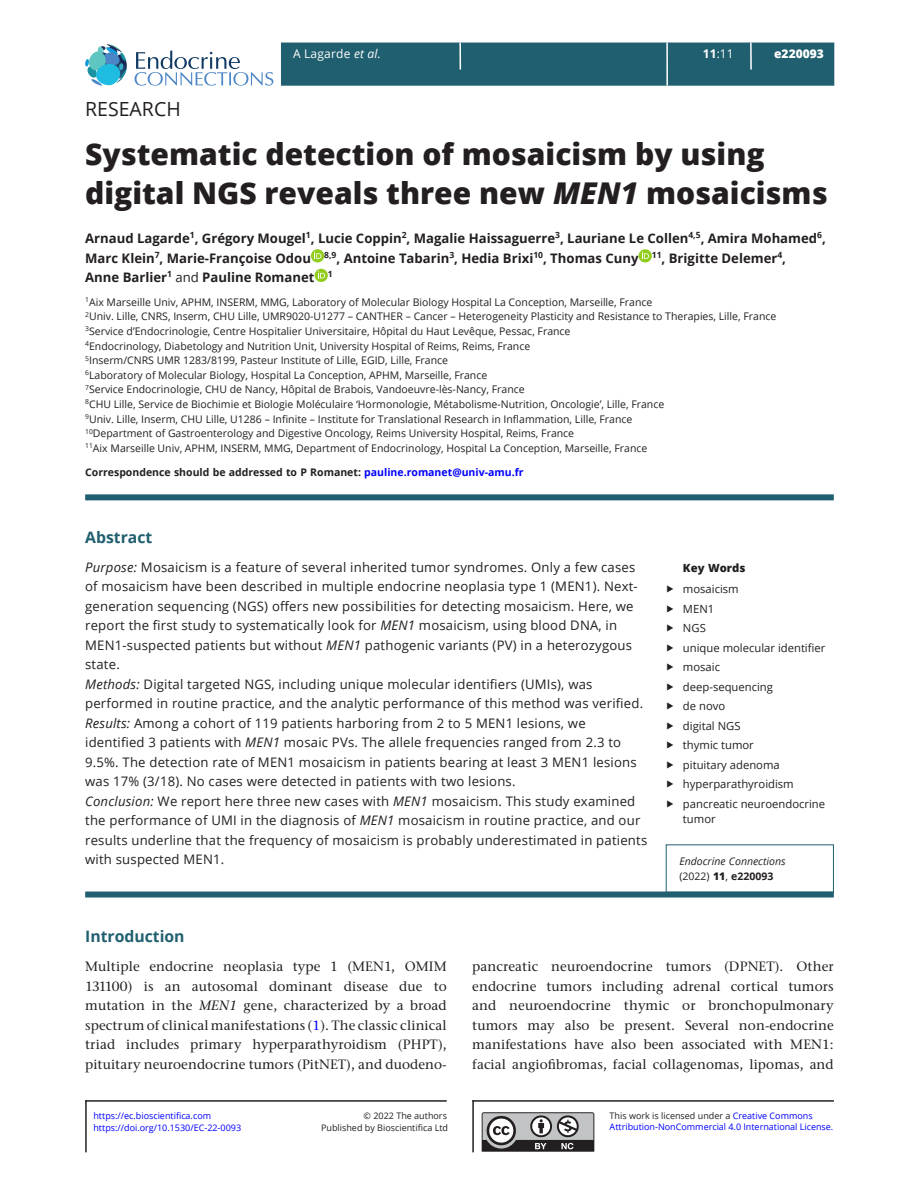
<style>
.page{position:relative;width:919px;height:1187px;background:#fff}
.page>*{position:absolute;margin:0;border:0;box-sizing:border-box;transform-origin:0 0}
.CT{font:800 30px/39px "Open Sans";color:#231f20}
.AT{font:19.5px "Open Sans";color:#231f20}
.H1_Rule{font:700 15.75px "Open Sans";color:#205f6f}
.ABS_H{font:700 15.75px "Open Sans";color:#205f6f}
.TXT{font:500 13.5px/19.5px "Stone Serif ITC Pro";letter-spacing:.005em;color:#231f20;text-align:justify}
.ABS_TXT{font:13.2px/19.5px "Open Sans";letter-spacing:.015em;color:#231f20}
.ABS_TXT_L{font:13.2px/19.5px "Open Sans";letter-spacing:.015em;color:#231f20}
.AU{font:700 13.2px/19.5px "Open Sans";color:#231f20}
.t1{font:12px "Open Sans";letter-spacing:.015em;color:#fff}
.t2{font:800 12px "Open Sans";color:#fff}
.t3{font:11.25px/15px "Open Sans";color:#231f20}
.Keywords_Head{font:800 11.25px "Open Sans";color:#231f20}
.Address{font:10.5px "Open Sans";color:#231f20}
.Corres{font:700 10.5px "Open Sans";color:#231f20}
.Corres-2{font:italic 10.5px "Open Sans";color:#231f20}
.Corres-3{font:10.5px "Open Sans";color:#231f20}
.t4{font:9px "Open Sans";color:#00f}
.t5{font:9px/11.6px "Open Sans";color:#231f20;text-align:right}
.s1{font-style:italic}
.s2{font-weight:700}
.s3{font-weight:400}
.s4{color:#00f}
.s5{font-weight:800}
</style>
<div class="page">
<div style="left:281px;top:43px;width:553px;height:43px;background:#205f6f;border:2px solid #205f6f"></div>
<svg style="left:750px;top:43px;width:1px;height:27px"></svg>
<hr style="left:666px;top:43px;width:2px;height:43px;background:#fff">
<hr style="left:459px;top:43px;width:2px;height:27px;background:#fff">
<svg style="left:134px;top:51px;width:139px;height:35px"></svg>
<svg style="left:85px;top:44px;width:42px;height:42px"></svg>
<svg style="left:311px;top:249px;width:13px;height:13px"></svg>
<svg style="left:314px;top:252px;width:7px;height:7px"></svg>
<svg style="left:638px;top:249px;width:13px;height:13px"></svg>
<svg style="left:641px;top:252px;width:8px;height:7px"></svg>
<svg style="left:314px;top:269px;width:14px;height:13px"></svg>
<svg style="left:318px;top:271px;width:7px;height:7px"></svg>
<div style="left:85px;top:494px;width:748px;height:6px;background:#205f6f"></div>
<div style="left:85px;top:891px;width:748px;height:6px;background:#205f6f"></div>
<svg style="left:481px;top:1112px;width:113px;height:39px;background:#8c8b8c"></svg>
<hr style="left:472px;top:1100px;width:361px;height:1px;background:#231f20">
<hr style="left:472px;top:1100px;width:2px;height:52px;background:#231f20">
<hr style="left:85px;top:1100px;width:361px;height:1px;background:#231f20">
<hr style="left:85px;top:1100px;width:2px;height:52px;background:#231f20">
<p class="t1" style="left:293px;top:46px;width:89px">A Lagarde <span class="s1">et al.</span></p>
<p class="t1" style="left:703px;top:46px;width:32px"><span class="s2">11</span>:11</p>
<p class="t2" style="left:774px;top:45px;width:51px">e220093</p>
<p class="AT" style="left:85px;top:96px;width:97px">RESEARCH</p>
<p class="CT" style="left:85px;top:133px;width:744px">Systematic detection of mosaicism by using digital NGS reveals three new <span class="s1">MEN1</span> mosaicisms</p>
<p class="AU" style="left:85px;top:228px;width:742px">Arnaud Lagarde<sup>1</sup>, Grégory Mougel<sup>1</sup>, Lucie Coppin<sup>2</sup>, Magalie Haissaguerre<sup>3</sup>, Lauriane Le Collen<sup>4,5</sup>, Amira Mohamed<sup>6</sup>,<br>Marc Klein<sup>7</sup>, Marie-Françoise Odou <sup>8,9</sup>, Antoine Tabarin<sup>3</sup>, Hedia Brixi<sup>10</sup>, Thomas Cuny <sup>11</sup>, Brigitte Delemer<sup>4</sup>,<br>Anne Barlier<sup>1</sup> <span class="s3">and</span> Pauline Romanet <sup>1</sup></p>
<p class="Address" style="left:85px;top:294px;width:568px"><sup>1</sup>Aix Marseille Univ, APHM, INSERM, MMG, Laboratory of Molecular Biology Hospital La Conception, Marseille, France</p>
<p class="Address" style="left:85px;top:309px;width:692px"><sup>2</sup>Univ. Lille, CNRS, Inserm, CHU Lille, UMR9020-U1277 – CANTHER – Cancer – Heterogeneity Plasticity and Resistance to Therapies, Lille, France</p>
<p class="Address" style="left:85px;top:324px;width:487px"><sup>3</sup>Service d’Endocrinologie, Centre Hospitalier Universitaire, Hôpital du Haut Levêque, Pessac, France</p>
<p class="Address" style="left:85px;top:338px;width:446px"><sup>4</sup>Endocrinology, Diabetology and Nutrition Unit, University Hospital of Reims, Reims, France</p>
<p class="Address" style="left:85px;top:353px;width:364px"><sup>5</sup>Inserm/CNRS UMR 1283/8199, Pasteur Institute of Lille, EGID, Lille, France</p>
<p class="Address" style="left:85px;top:368px;width:403px"><sup>6</sup>Laboratory of Molecular Biology, Hospital La Conception, APHM, Marseille, France</p>
<p class="Address" style="left:85px;top:382px;width:441px"><sup>7</sup>Service Endocrinologie, CHU de Nancy, Hôpital de Brabois, Vandoeuvre-lès-Nancy, France</p>
<p class="Address" style="left:85px;top:397px;width:580px"><sup>8</sup>CHU Lille, Service de Biochimie et Biologie Moléculaire ‘Hormonologie, Métabolisme-Nutrition, Oncologie’, Lille, France</p>
<p class="Address" style="left:85px;top:411px;width:548px"><sup>9</sup>Univ. Lille, Inserm, CHU Lille, U1286 – Infinite – Institute for Translational Research in Inflammation, Lille, France</p>
<p class="Address" style="left:85px;top:426px;width:490px"><sup>10</sup>Department of Gastroenterology and Digestive Oncology, Reims University Hospital, Reims, France</p>
<p class="Address" style="left:85px;top:441px;width:563px"><sup>11</sup>Aix Marseille Univ, APHM, INSERM, MMG, Department of Endocrinology, Hospital La Conception, Marseille, France</p>
<p class="Corres" style="left:85px;top:464px;width:440px">Correspondence should be addressed to P Romanet: <span class="s4">pauline.romanet@univ-amu.fr</span></p>
<p class="ABS_H" style="left:85px;top:526px;width:69px">Abstract</p>
<p class="ABS_TXT" style="left:85px;top:556px;width:554px"><span class="s1">Purpose:</span> Mosaicism is a feature of several inherited tumor syndromes. Only a few cases of mosaicism have been described in multiple endocrine neoplasia type 1 (MEN1). Next&shy;generation sequencing (NGS) offers new possibilities for detecting mosaicism. Here, we report the first study to systematically look for <span class="s1">MEN1</span> mosaicism, using blood DNA, in MEN1-suspected patients but without <span class="s1">MEN1</span> pathogenic variants (PV) in a heterozygous state.</p>
<p class="ABS_TXT" style="left:85px;top:673px;width:559px"><span class="s1">Methods:</span> Digital targeted NGS, including unique molecular identifiers (UMIs), was performed in routine practice, and the analytic performance of this method was verified.</p>
<p class="ABS_TXT" style="left:85px;top:712px;width:553px"><span class="s1">Results:</span> Among a cohort of 119 patients harboring from 2 to 5 MEN1 lesions, we identified 3 patients with <span class="s1">MEN1</span> mosaic PVs. The allele frequencies ranged from 2.3 to 9.5%. The detection rate of MEN1 mosaicism in patients bearing at least 3 MEN1 lesions was 17% (3/18). No cases were detected in patients with two lesions.</p>
<p class="ABS_TXT_L" style="left:85px;top:790px;width:563px"><span class="s1">Conclusion:</span> We report here three new cases with <span class="s1">MEN1</span> mosaicism. This study examined the performance of UMI in the diagnosis of <span class="s1">MEN1</span> mosaicism in routine practice, and our results underline that the frequency of mosaicism is probably underestimated in patients with suspected MEN1.</p>
<p class="Keywords_Head" style="left:683px;top:559px;width:64px">Key Words</p>
<p class="t3" style="left:683px;top:581px;width:57px">mosaicism</p>
<p class="t3" style="left:683px;top:600px;width:33px">MEN1</p>
<p class="t3" style="left:683px;top:620px;width:24px">NGS</p>
<p class="t3" style="left:683px;top:639px;width:144px">unique molecular identifier</p>
<p class="t3" style="left:683px;top:659px;width:39px">mosaic</p>
<p class="t3" style="left:683px;top:678px;width:92px">deep-sequencing</p>
<p class="t3" style="left:683px;top:698px;width:44px">de novo</p>
<p class="t3" style="left:683px;top:717px;width:59px">digital NGS</p>
<p class="t3" style="left:683px;top:737px;width:72px">thymic tumor</p>
<p class="t3" style="left:683px;top:756px;width:98px">pituitary adenoma</p>
<p class="t3" style="left:683px;top:776px;width:112px">hyperparathyroidism</p>
<p class="t3" style="left:683px;top:795px;width:144px">pancreatic neuroendocrine tumor</p>
<p class="Corres-2" style="left:679px;top:854px;width:108px">Endocrine Connections</p>
<p class="Corres-3" style="left:679px;top:868px;width:95px">(2022) <span class="s5">11</span>, <span class="s2">e220093</span></p>
<p class="H1_Rule" style="left:85px;top:924px;width:101px">Introduction</p>
<p class="TXT" style="left:85px;top:956px;width:363px">Multiple endocrine neoplasia type 1 (MEN1, OMIM 131100) is an autosomal dominant disease due to mutation in the <span class="s1">MEN1</span> gene, characterized by a broad spectrum of clinical manifestations (<span class="s4">1</span>). The classic clinical triad includes primary hyperparathyroidism (PHPT), pituitary neuroendocrine tumors (PitNET), and duodeno-</p>
<p class="TXT" style="left:472px;top:956px;width:363px">pancreatic neuroendocrine tumors (DPNET). Other endocrine tumors including adrenal cortical tumors and neuroendocrine thymic or bronchopulmonary tumors may also be present. Several non-endocrine manifestations have also been associated with MEN1: facial angiofibromas, facial collagenomas, lipomas, and</p>
<p class="t5" style="left:609px;top:1109px;width:204px">This work is licensed under a <span class="s4">Creative Commons</span></p>
<p class="t4" style="left:93px;top:1109px;width:119px">https://ec.bioscientifica.com</p>
<p class="t5" style="left:321px;top:1109px;width:128px">© 2022 The authors<br>Published by Bioscientifica Ltd</p>
<p class="t4" style="left:93px;top:1121px;width:149px">https://doi.org/10.1530/EC-22-0093</p>
<p class="t4" style="left:609px;top:1120px;width:225px">Attribution-NonCommercial 4.0 International License.</p>
</div>
